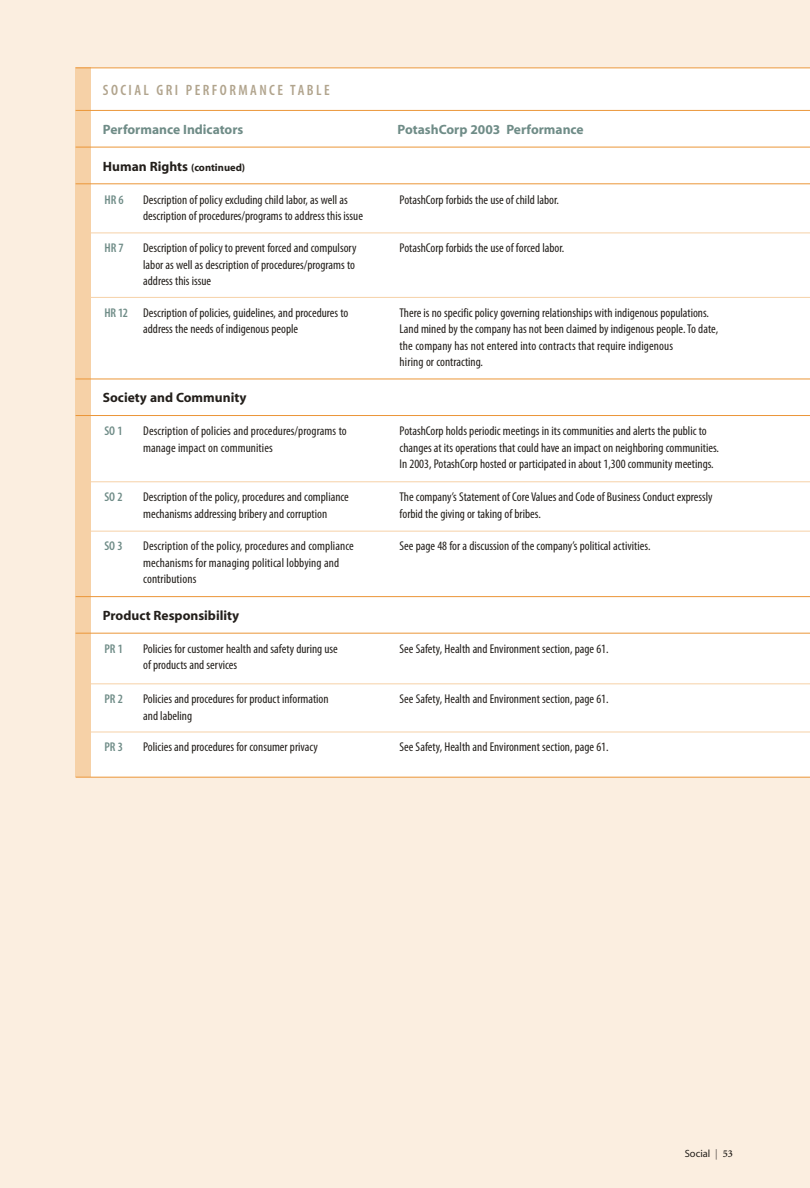
<style>
.page{position:relative;width:810px;height:1188px;background:#fbeee0}
.page>*{position:absolute;margin:0;border:0;box-sizing:border-box;transform-origin:0 0}
.t1{font:600 condensed 15px "Myriad Pro";letter-spacing:.165em;color:#b1a48d}
.t2{font:700 13.5px "Myriad";color:#231f1b}
.t3{font:700 13.5px "Myriad";color:#6f8c87}
.t4{font:condensed 12.75px/16.5px "Myriad Pro";color:#231f1b}
.t5{font:600 condensed 12.75px "Myriad Pro";color:#6f8c87}
.t6{font:10.5px "Myriad";color:#231f1b}
.s1{font-size:10.5px}
.s2{font-weight:600;color:#6f8c87}
.s3{color:#635b57}
.s4{font-family:"Minion";font-weight:600}
</style>
<div class="page">
<div style="left:76px;top:67px;width:734px;height:710px;background:#fff"></div>
<div style="left:76px;top:68px;width:15px;height:709px;background:#f6d1a7"></div>
<hr style="left:76px;top:183px;width:734px;height:1px;background:#eb9638">
<hr style="left:76px;top:147px;width:734px;height:1px;background:#eb9638">
<hr style="left:76px;top:233px;width:734px;height:1px;background:#f6d1a7">
<hr style="left:76px;top:297px;width:734px;height:1px;background:#f6d1a7">
<hr style="left:76px;top:68px;width:734px;height:1px;background:#eb9638">
<hr style="left:76px;top:110px;width:734px;height:1px;background:#eb9638">
<hr style="left:76px;top:481px;width:734px;height:1px;background:#f6d1a7">
<hr style="left:76px;top:531px;width:734px;height:1px;background:#f6d1a7">
<hr style="left:76px;top:683px;width:734px;height:1px;background:#f6d1a7">
<hr style="left:76px;top:732px;width:734px;height:1px;background:#f6d1a7">
<hr style="left:76px;top:415px;width:734px;height:1px;background:#eb9638">
<hr style="left:76px;top:379px;width:734px;height:1px;background:#eb9638">
<hr style="left:76px;top:633px;width:734px;height:1px;background:#eb9638">
<hr style="left:76px;top:596px;width:734px;height:1px;background:#eb9638">
<hr style="left:76px;top:777px;width:734px;height:1px;background:#eb9638">
<p class="t1" style="left:103px;top:84px;width:228px">SOCIAL GRI PERFORMANCE TABLE</p>
<p class="t3" style="left:103px;top:124px;width:142px">Performance Indicators</p>
<p class="t3" style="left:398px;top:124px;width:188px">PotashCorp 2003 Performance</p>
<p class="t2" style="left:103px;top:161px;width:144px">Human Rights <span class="s1">(continued)</span></p>
<p class="t5" style="left:104px;top:195px;width:21px">HR 6</p>
<p class="t4" style="left:143px;top:193px;width:221px">Description of policy excluding child labor, as well as description of procedures/programs to address this issue</p>
<p class="t4" style="left:400px;top:193px;width:161px">PotashCorp forbids the use of child labor.</p>
<p class="t5" style="left:104px;top:243px;width:21px">HR 7</p>
<p class="t4" style="left:143px;top:241px;width:215px;text-align:justify">Description of policy to prevent forced and compulsory labor as well as description of procedures/programs to address this issue</p>
<p class="t4" style="left:400px;top:241px;width:166px">PotashCorp forbids the use of forced labor.</p>
<p class="t4" style="left:143px;top:305px;width:207px;text-indent:-39px"><span class="s2">HR 12</span> Description of policies, guidelines, and procedures to address the needs of indigenous people</p>
<p class="t4" style="left:400px;top:305px;width:320px">There is no specific policy governing relationships with indigenous populations.<br>Land mined by the company has not been claimed by indigenous people. To date, the company has not entered into contracts that require indigenous<br>hiring or contracting.</p>
<p class="t2" style="left:103px;top:393px;width:145px">Society and Community</p>
<p class="t5" style="left:104px;top:426px;width:20px">SO 1</p>
<p class="t4" style="left:143px;top:424px;width:205px">Description of policies and procedures/programs to manage impact on communities</p>
<p class="t4" style="left:400px;top:424px;width:321px">PotashCorp holds periodic meetings in its communities and alerts the public to changes at its operations that could have an impact on neighboring communities.<br>In 2003, PotashCorp hosted or participated in about 1,300 community meetings.</p>
<p class="t5" style="left:104px;top:492px;width:20px">SO 2</p>
<p class="t4" style="left:143px;top:490px;width:207px">Description of the policy, procedures and compliance mechanisms addressing bribery and corruption</p>
<p class="t4" style="left:400px;top:490px;width:315px">The company’s Statement of Core Values and Code of Business Conduct expressly forbid the giving or taking of bribes.</p>
<p class="t5" style="left:104px;top:541px;width:20px">SO 3</p>
<p class="t4" style="left:143px;top:539px;width:212px">Description of the policy, procedures and compliance mechanisms for managing political lobbying and contributions</p>
<p class="t4" style="left:400px;top:539px;width:252px">See page 48 for a discussion of the company’s political activities.</p>
<p class="t2" style="left:103px;top:610px;width:138px">Product Responsibility</p>
<p class="t5" style="left:104px;top:644px;width:20px">PR 1</p>
<p class="t4" style="left:143px;top:642px;width:196px">Policies for customer health and safety during use of products and services</p>
<p class="t4" style="left:400px;top:642px;width:211px">See Safety, Health and Environment section, page 61.</p>
<p class="t5" style="left:104px;top:694px;width:20px">PR 2</p>
<p class="t4" style="left:143px;top:692px;width:187px">Policies and procedures for product information and labeling</p>
<p class="t4" style="left:400px;top:692px;width:211px">See Safety, Health and Environment section, page 61.</p>
<p class="t5" style="left:104px;top:742px;width:20px">PR 3</p>
<p class="t4" style="left:143px;top:740px;width:176px">Policies and procedures for consumer privacy</p>
<p class="t4" style="left:400px;top:740px;width:211px">See Safety, Health and Environment section, page 61.</p>
<p class="t6" style="left:685px;top:1150px;width:50px">Social <span class="s3">|</span> <span class="s4">53</span></p>
</div>
